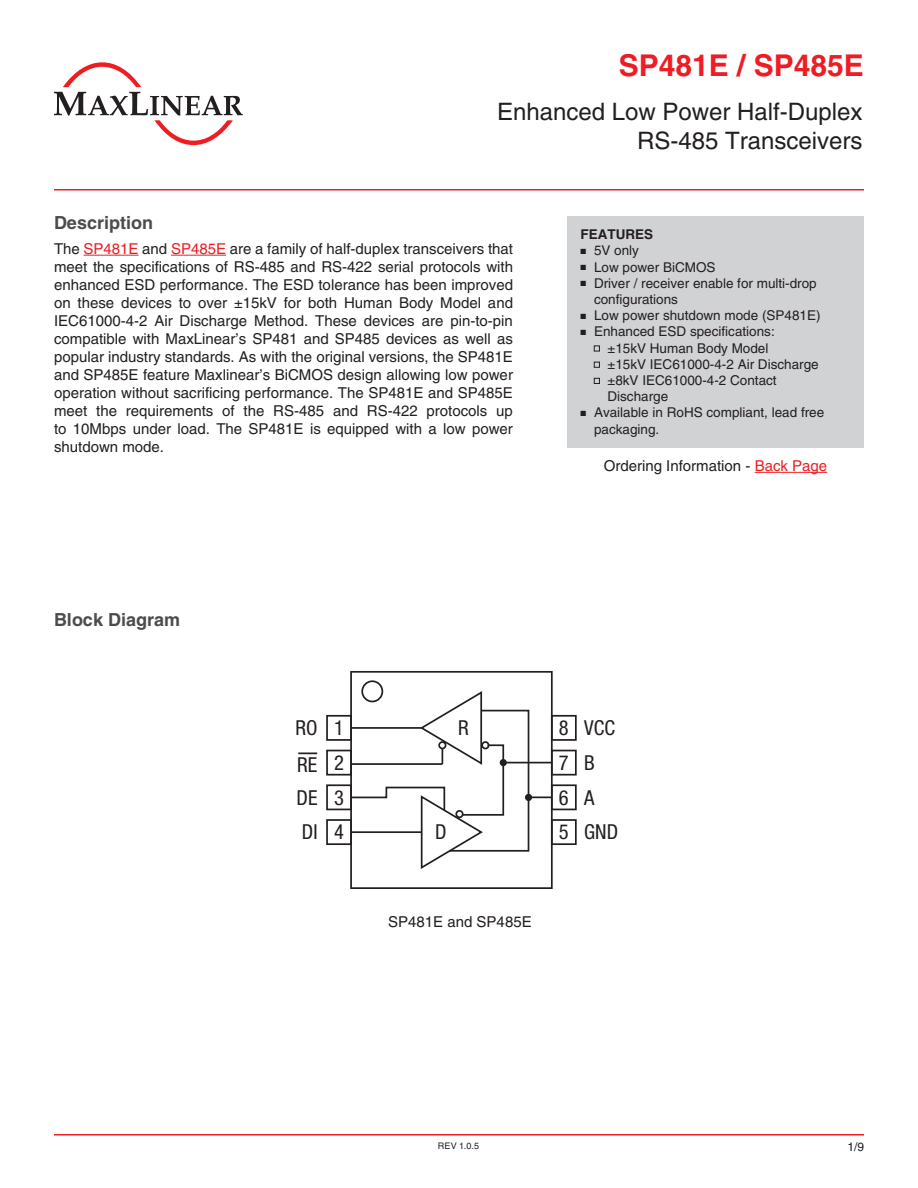
<style>
.page{position:relative;width:918px;height:1188px;background:#fff}
.page>*{position:absolute;margin:0;border:0;box-sizing:border-box;transform-origin:0 0}
.t1{font:700 30px "Helvetica LT Std";color:#ee1d23}
.t2{font:24px/28.8px "Helvetica LT Std";color:#231f20;text-align:right}
.t3{font:condensed 20.7px/34.8px "Helvetica Neue LT Std";color:#231f20}
.t4{font:700 18px "Helvetica LT Std";color:#4b4c4d}
.t5{font:15px/18px "Helvetica LT Std";color:#231f20;text-align:justify}
.t6{font:13.5px/16.2px "Helvetica LT Std";color:#231f20}
.t7{font:700 13.5px "Helvetica LT Std";color:#231f20}
.t8{font:12px "Helvetica LT Std";color:#231f20}
.t9{font:9px "Helvetica LT Std";color:#231f20}
.s1{color:#ee1d23}
</style>
<div class="page">
<hr style="left:54px;top:189px;width:810px;height:1px;background:#ee1d23">
<hr style="left:54px;top:1134px;width:810px;height:2px;background:#ee1d23">
<svg style="left:54px;top:62px;width:189px;height:84px"></svg>
<div style="left:567px;top:216px;width:297px;height:231px;background:#d1d2d4"></div>
<svg style="left:594px;top:346px;width:6px;height:5px"></svg>
<svg style="left:594px;top:362px;width:6px;height:6px"></svg>
<svg style="left:594px;top:378px;width:6px;height:6px"></svg>
<hr style="left:84px;top:255px;width:55px;height:1px;background:#ee1d23">
<hr style="left:171px;top:255px;width:55px;height:1px;background:#ee1d23">
<hr style="left:755px;top:472px;width:72px;height:1px;background:#ee1d23">
<div style="left:350px;top:671px;width:203px;height:218px;border:2px solid #231f20"></div>
<div style="left:361px;top:680px;width:22px;height:22px;border:2px solid #231f20;border-radius:50%"></div>
<div style="left:326px;top:715px;width:26px;height:26px;border:2px solid #231f20"></div>
<div style="left:326px;top:750px;width:26px;height:26px;border:2px solid #231f20"></div>
<div style="left:326px;top:784px;width:26px;height:26px;border:2px solid #231f20"></div>
<div style="left:326px;top:819px;width:26px;height:26px;border:2px solid #231f20"></div>
<div style="left:551px;top:715px;width:26px;height:26px;border:2px solid #231f20"></div>
<div style="left:551px;top:750px;width:26px;height:26px;border:2px solid #231f20"></div>
<div style="left:551px;top:784px;width:26px;height:26px;border:2px solid #231f20"></div>
<div style="left:551px;top:819px;width:26px;height:26px;border:2px solid #231f20"></div>
<div style="left:525px;top:794px;width:7px;height:7px;background:#231f20;border-radius:50%"></div>
<hr style="left:504px;top:762px;width:48px;height:1px;background:#231f20">
<hr style="left:529px;top:796px;width:23px;height:2px;background:#231f20">
<svg style="left:298px;top:752px;width:19px;height:2px"></svg>
<svg style="left:349px;top:690px;width:181px;height:181px"></svg>
<h1 class="t1" style="left:619px;top:47px;width:247px">SP481E / SP485E</h1>
<h2 class="t2" style="left:497px;top:97px;width:367px">Enhanced Low Power Half-Duplex<br>RS-485 Transceivers</h2>
<p class="t4" style="left:54px;top:212px;width:101px">Description</p>
<p class="t5" style="left:54px;top:239px;width:461px">The <span class="s1">SP481E</span> and <span class="s1">SP485E</span> are a family of half-duplex transceivers that meet the specifications of RS-485 and RS-422 serial protocols with enhanced ESD performance. The ESD tolerance has been improved on these devices to over ±15kV for both Human Body Model and IEC61000-4-2 Air Discharge Method. These devices are pin-to-pin compatible with MaxLinear’s SP481 and SP485 devices as well as popular industry standards. As with the original versions, the SP481E and SP485E feature Maxlinear’s BiCMOS design allowing low power operation without sacrificing performance. The SP481E and SP485E meet the requirements of the RS-485 and RS-422 protocols up to 10Mbps under load. The SP481E is equipped with a low power shutdown mode.</p>
<p class="t4" style="left:54px;top:609px;width:128px">Block Diagram</p>
<p class="t7" style="left:580px;top:226px;width:74px">FEATURES</p>
<p class="t6" style="left:580px;top:243px;width:60px">■ 5V only</p>
<p class="t6" style="left:580px;top:259px;width:137px">■ Low power BiCMOS</p>
<p class="t6" style="left:594px;top:275px;width:224px;text-indent:-14px">■ Driver / receiver enable for multi-drop configurations</p>
<p class="t6" style="left:580px;top:307px;width:242px">■ Low power shutdown mode (SP481E)</p>
<p class="t6" style="left:608px;top:324px;width:213px;text-indent:-27px">■ Enhanced ESD specifications:<br>±15kV Human Body Model<br>±15kV IEC61000-4-2 Air Discharge ±8kV IEC61000-4-2 Contact<br>Discharge</p>
<p class="t6" style="left:594px;top:405px;width:232px;text-indent:-14px">■ Available in RoHS compliant, lead free packaging.</p>
<p class="t5" style="left:604px;top:457px;width:225px">Ordering Information - <span class="s1">Back Page</span></p>
<h3 class="t3" style="left:295px;top:710px;width:50px;line-height:36.5px">RO 1<br>RE 2</h3>
<h3 class="t3" style="left:297px;top:780px;width:49px">DE 3<br>DI 4</h3>
<h3 class="t3" style="left:458px;top:710px;width:12px">R</h3>
<h3 class="t3" style="left:559px;top:710px;width:58px">8 VCC<br>7 B<br>6 A</h3>
<h3 class="t3" style="left:435px;top:814px;width:13px">D</h3>
<h3 class="t3" style="left:559px;top:815px;width:61px">5 GND</h3>
<p class="t5" style="left:388px;top:912px;width:145px">SP481E and SP485E</p>
<p class="t9" style="left:438px;top:1140px;width:43px">REV 1.0.5</p>
<p class="t8" style="left:847px;top:1140px;width:18px">1/9</p>
</div>
